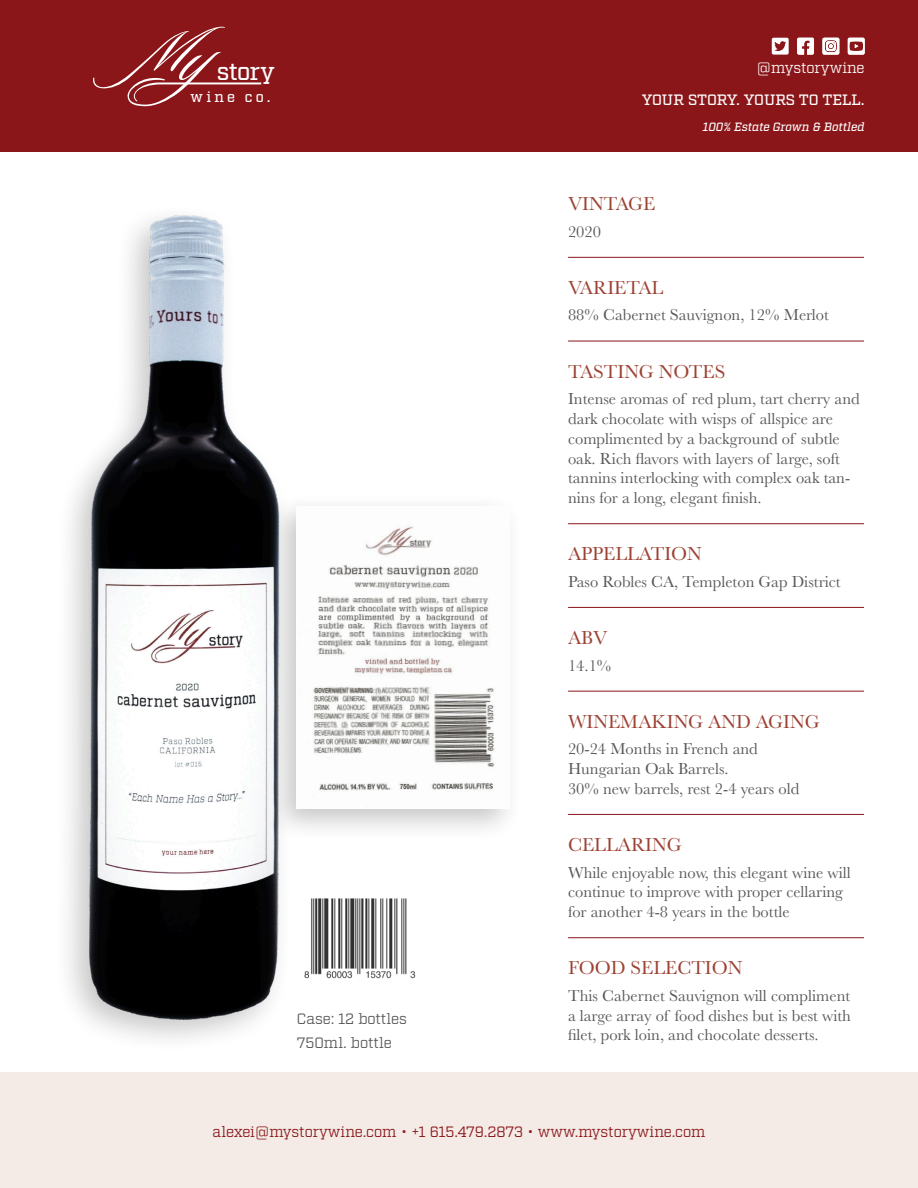
<style>
.page{position:relative;width:918px;height:1188px;background:#fff}
.page>*{position:absolute;margin:0;border:0;box-sizing:border-box;transform-origin:0 0}
.t1{font:500 24.15px "Factoria";letter-spacing:-.025em;color:#fff}
.Paragraph_Style_1{font:19.5px "Baskerville";color:#9c4233}
.Paragraph_Style_2{font:16.5px/19.8px "Baskerville";color:#57585a}
.Paragraph_Style_3{font:16.5px/19.8px "Baskerville";color:#57585a;text-align:justify}
.t2{font:15px "Factoria";letter-spacing:-.01em;color:#8a1619}
.Paragraph_Style_3-2{font:15px "Factoria";color:#57585a}
.t3{font:500 15px "Factoria";letter-spacing:-.01em;color:#fff}
.t4{font:15px "Factoria";letter-spacing:-.01em;color:#fff}
.t5{font:500 14.7px "Factoria";letter-spacing:.215em;color:#fff}
.t6{font:italic 500 12px "Factoria";letter-spacing:-.01em;color:#fff}
</style>
<div class="page">
<div style="left:1px;top:0;width:917px;height:151px;background:#8a1619"></div>
<svg style="left:93px;top:27px;width:168px;height:79px"></svg>
<svg style="left:822px;top:38px;width:17px;height:17px"></svg>
<svg style="left:797px;top:38px;width:17px;height:17px"></svg>
<svg style="left:772px;top:38px;width:17px;height:17px"></svg>
<svg style="left:848px;top:38px;width:17px;height:17px"></svg>
<div style="left:0;top:1072px;width:918px;height:116px;background:#f4ebe6"></div>
<div style="left:265px;top:493px;width:257px;height:348px;background:#231f20;opacity:.25"></div>
<img style="left:297px;top:506px;width:212px;height:303px">
<img style="left:71px;top:215px;width:224px;height:824px">
<hr style="left:568px;top:257px;width:296px;height:1px;background:#8a1619">
<hr style="left:568px;top:341px;width:296px;height:1px;background:#8a1619">
<hr style="left:568px;top:523px;width:296px;height:1px;background:#8a1619">
<hr style="left:568px;top:607px;width:296px;height:1px;background:#8a1619">
<hr style="left:568px;top:691px;width:296px;height:1px;background:#8a1619">
<hr style="left:568px;top:814px;width:296px;height:1px;background:#8a1619">
<hr style="left:568px;top:937px;width:296px;height:1px;background:#8a1619">
<img style="left:304px;top:898px;width:112px;height:81px">
<h1 class="t1" style="left:217px;top:58px;width:60px">story</h1>
<p class="t5" style="left:191px;top:88px;width:81px">wine co.</p>
<p class="Paragraph_Style_3-2" style="left:297px;top:1009px;width:112px">Case: 12 bottles</p>
<p class="Paragraph_Style_3-2" style="left:297px;top:1034px;width:97px">750ml. bottle</p>
<p class="t4" style="left:757px;top:58px;width:109px">@mystorywine</p>
<p class="t3" style="left:642px;top:91px;width:224px">YOUR STORY. YOURS TO TELL.</p>
<p class="Paragraph_Style_1" style="left:568px;top:191px;width:89px">VINTAGE</p>
<p class="Paragraph_Style_2" style="left:568px;top:222px;width:34px">2020</p>
<p class="t6" style="left:703px;top:119px;width:163px">100% Estate Grown &amp; Bottled</p>
<p class="Paragraph_Style_1" style="left:568px;top:275px;width:97px">VARIETAL</p>
<p class="Paragraph_Style_2" style="left:568px;top:305px;width:262px">88% Cabernet Sauvignon, 12% Merlot</p>
<p class="Paragraph_Style_1" style="left:568px;top:359px;width:159px">TASTING NOTES</p>
<p class="Paragraph_Style_2" style="left:568px;top:389px;width:293px">Intense aromas of red plum, tart cherry and dark chocolate with wisps of allspice are complimented by a background of subtle oak. Rich flavors with layers of large, soft tannins interlocking with complex oak tan&shy;nins for a long, elegant finish.</p>
<p class="Paragraph_Style_1" style="left:568px;top:542px;width:135px">APPELLATION</p>
<p class="Paragraph_Style_2" style="left:568px;top:572px;width:274px">Paso Robles CA, Templeton Gap District</p>
<p class="Paragraph_Style_1" style="left:568px;top:625px;width:41px">ABV</p>
<p class="Paragraph_Style_2" style="left:568px;top:656px;width:45px">14.1%</p>
<p class="Paragraph_Style_1" style="left:568px;top:709px;width:253px">WINEMAKING AND AGING</p>
<p class="Paragraph_Style_2" style="left:568px;top:739px;width:233px">20-24 Months in French and<br>Hungarian Oak Barrels.<br>30% new barrels, rest 2-4 years old</p>
<p class="Paragraph_Style_1" style="left:568px;top:832px;width:115px">CELLARING</p>
<p class="Paragraph_Style_2" style="left:568px;top:863px;width:284px">While enjoyable now, this elegant wine will continue to improve with proper cellaring for another 4-8 years in the bottle</p>
<p class="Paragraph_Style_1" style="left:568px;top:956px;width:176px">FOOD SELECTION</p>
<p class="Paragraph_Style_3" style="left:568px;top:986px;width:284px">This Cabernet Sauvignon will compliment a large array of food dishes but is best with filet, pork loin, and chocolate desserts.</p>
<p class="t2" style="left:212px;top:1123px;width:495px">alexei@mystorywine.com • +1 615.479.2873 • www.mystorywine.com</p>
</div>
